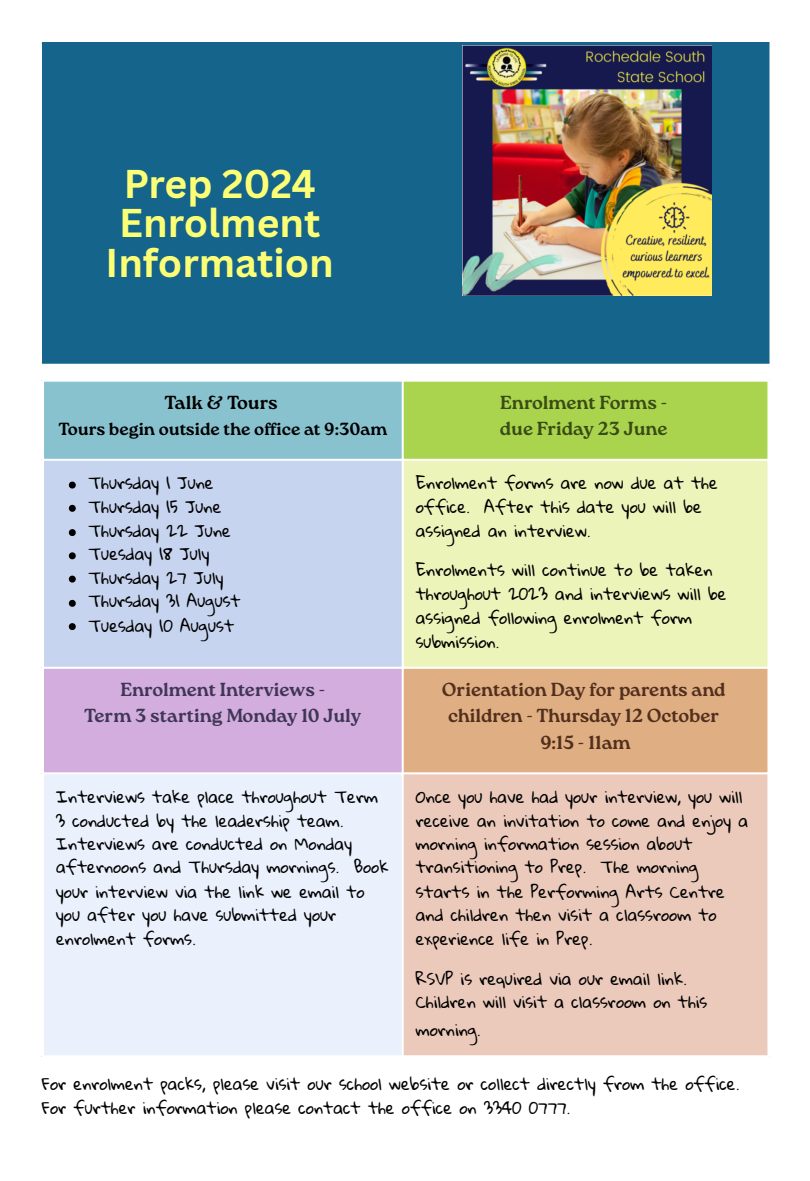
<style>
.page{position:relative;width:810px;height:1181px;background:#fff}
.page>*{position:absolute;margin:0;border:0;box-sizing:border-box;transform-origin:0 0}
.t1{font:700 39px/39.5px "Canva Sans";color:#fcff76;text-align:center}
.t2{font:700 18.9px/26.2px "Roca One";color:#522f1d;text-align:center}
.t3{font:700 18.9px/26.2px "Roca One";color:#3f3656;text-align:center}
.t4{font:700 18.9px/26.2px "Roca One";color:#3a4b14}
.t5{font:700 18.9px "Roca One";letter-spacing:-.01em;color:#000}
.t6{font:700 17.55px "Roca One";color:#000}
.t7{font:16.2px/23.7px "Gloria Hallelujah";color:#000}
</style>
<div class="page">
<div style="left:44px;top:44px;width:723px;height:318px;background:#15648b"></div>
<img style="left:462px;top:45px;width:250px;height:251px">
<hr style="left:42px;top:44px;width:2px;height:318px;background:#15648b">
<hr style="left:405px;top:44px;width:2px;height:318px;background:#15648b">
<hr style="left:767px;top:44px;width:2px;height:318px;background:#15648b">
<hr style="left:42px;top:42px;width:727px;height:2px;background:#15648b">
<hr style="left:42px;top:362px;width:727px;height:2px;background:#15648b">
<div style="left:43px;top:380px;width:360px;height:80px;background:#89c2cf"></div>
<div style="left:402px;top:380px;width:367px;height:80px;background:#aad44e"></div>
<div style="left:43px;top:459px;width:360px;height:209px;background:#c7d4ef"></div>
<div style="left:402px;top:459px;width:367px;height:209px;background:#edf4ba"></div>
<div style="left:43px;top:667px;width:360px;height:106px;background:#d2addd"></div>
<div style="left:402px;top:667px;width:367px;height:106px;background:#dfae82"></div>
<div style="left:43px;top:773px;width:360px;height:283px;background:#eaf0fc"></div>
<div style="left:402px;top:773px;width:367px;height:283px;background:#ebcabb"></div>
<svg style="left:69px;top:481px;width:7px;height:7px"></svg>
<svg style="left:69px;top:505px;width:7px;height:7px"></svg>
<svg style="left:69px;top:529px;width:7px;height:7px"></svg>
<svg style="left:69px;top:552px;width:7px;height:7px"></svg>
<svg style="left:69px;top:575px;width:7px;height:7px"></svg>
<svg style="left:69px;top:600px;width:7px;height:7px"></svg>
<svg style="left:69px;top:623px;width:7px;height:7px"></svg>
<hr style="left:42px;top:381px;width:2px;height:674px;background:#fff">
<hr style="left:402px;top:381px;width:2px;height:674px;background:#fff">
<hr style="left:767px;top:381px;width:2px;height:674px;background:#fff">
<hr style="left:42px;top:379px;width:727px;height:2px;background:#fff">
<hr style="left:42px;top:459px;width:727px;height:2px;background:#fff">
<hr style="left:42px;top:666px;width:727px;height:2px;background:#fff">
<hr style="left:42px;top:772px;width:727px;height:2px;background:#fff">
<hr style="left:42px;top:1055px;width:727px;height:2px;background:#fff">
<p class="t1" style="left:106px;top:163px;width:230px">Prep 2024<br>Enrolment<br>Information</p>
<p class="t5" style="left:164px;top:391px;width:115px">Talk &amp; Tours</p>
<p class="t6" style="left:58px;top:419px;width:330px">Tours begin outside the office at 9:30am</p>
<p class="t7" style="left:88px;top:471px;width:127px">Thursday 1 June</p>
<p class="t7" style="left:88px;top:496px;width:135px">Thursday 15 June</p>
<p class="t7" style="left:88px;top:519px;width:144px">Thursday 22 June</p>
<p class="t7" style="left:88px;top:542px;width:122px">Tuesday 18 July</p>
<p class="t7" style="left:88px;top:566px;width:137px">Thursday 27 July</p>
<p class="t7" style="left:88px;top:590px;width:154px">Thursday 31 August</p>
<p class="t7" style="left:88px;top:614px;width:147px">Tuesday 10 August</p>
<p class="t4" style="left:500px;top:389px;width:169px">Enrolment Forms - due Friday 23 June</p>
<p class="t7" style="left:416px;top:471px;width:303px">Enrolment forms are now due at the office. After this date you will be assigned an interview.</p>
<p class="t7" style="left:416px;top:558px;width:312px">Enrolments will continue to be taken throughout 2023 and interviews will be assigned following enrolment form submission.</p>
<p class="t3" style="left:84px;top:676px;width:279px">Enrolment Interviews -<br>Term 3 starting Monday 10 July</p>
<p class="t2" style="left:442px;top:676px;width:285px">Orientation Day for parents and children - Thursday 12 October<br>9:15 - 11am</p>
<p class="t7" style="left:56px;top:785px;width:334px">Interviews take place throughout Term 3 conducted by the leadership team.<br>Interviews are conducted on Monday afternoons and Thursday mornings. Book your interview via the link we email to you after you have submitted your enrolment forms.</p>
<p class="t7" style="left:416px;top:785px;width:334px">Once you have had your interview, you will receive an invitation to come and enjoy a morning information session about transitioning to Prep. The morning starts in the Performing Arts Centre and children then visit a classroom to experience life in Prep.</p>
<p class="t7" style="left:416px;top:967px;width:293px;line-height:23.2px">RSVP is required via our email link.<br>Children will visit a classroom on this</p>
<p class="t7" style="left:416px;top:1018px;width:66px">morning.</p>
<p class="t7" style="left:42px;top:1073px;width:699px;line-height:23.2px">For enrolment packs, please visit our school website or collect directly from the office.<br>For further information please contact the office on 3340 0777.</p>
</div>
